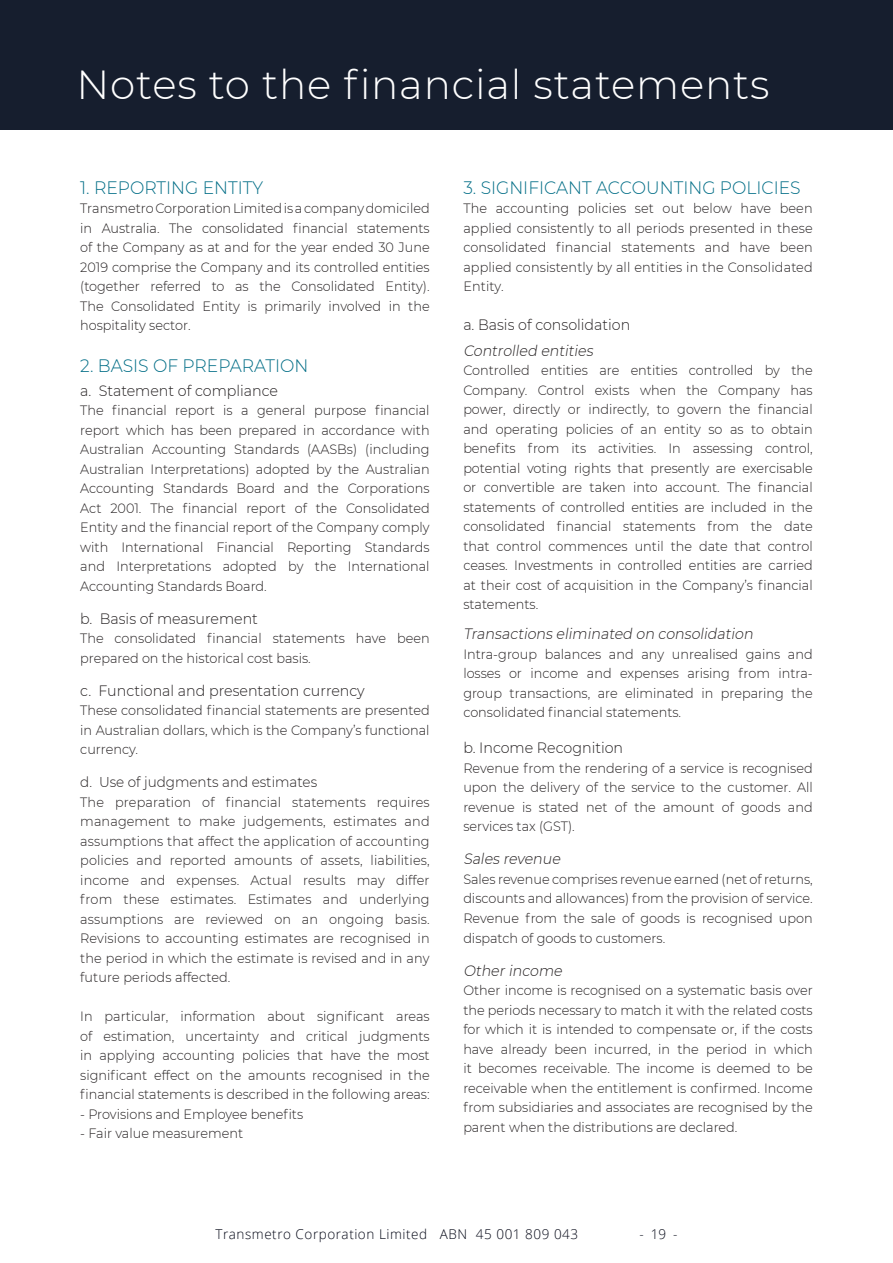
<style>
.page{position:relative;width:893px;height:1263px;background:#fff}
.page>*{position:absolute;margin:0;border:0;box-sizing:border-box;transform-origin:0 0}
.t1{font:300 40.5px "Montserrat";letter-spacing:.02em;color:#fff}
.t2{font:300 18px "Montserrat";color:#016d86;scale:.95 1}
.t3{font:300 15px "Montserrat";color:#231f20;scale:.95 1}
.t4{font:italic 300 15px "Montserrat";color:#231f20;scale:.95 1}
.t5{font:300 14.25px "Montserrat";color:#231f20;scale:.95 1}
.t6{font:300 13.5px/19.5px "Montserrat";color:#231f20;text-align:justify;scale:.95 1}
.t7{font:300 13.5px "Open Sans";letter-spacing:.04em;color:#050817}
</style>
<div class="page">
<div style="left:0;top:0;width:893px;height:130px;background:#161e2e"></div>
<p class="t1" style="left:77px;top:57px;width:694px">Notes to the financial statements</p>
<p class="t2" style="left:80px;top:175px;width:194px">1. REPORTING ENTITY</p>
<p class="t6" style="left:80px;top:198px;width:369px">Transmetro Corporation Limited is a company domiciled in Australia. The consolidated financial statements of the Company as at and for the year ended 30 June 2019 comprise the Company and its controlled entities (together referred to as the Consolidated Entity).<br>The Consolidated Entity is primarily involved in the hospitality sector.</p>
<p class="t2" style="left:80px;top:353px;width:242px">2. BASIS OF PREPARATION</p>
<p class="t3" style="left:80px;top:380px;width:210px">a. Statement of compliance</p>
<p class="t6" style="left:80px;top:400px;width:369px">The financial report is a general purpose financial report which has been prepared in accordance with Australian Accounting Standards (AASBs) (including Australian Interpretations) adopted by the Australian Accounting Standards Board and the Corporations Act 2001. The financial report of the Consolidated Entity and the financial report of the Company comply with International Financial Reporting Standards and Interpretations adopted by the International Accounting Standards Board.</p>
<p class="t3" style="left:80px;top:608px;width:189px">b. Basis of measurement</p>
<p class="t6" style="left:80px;top:628px;width:369px">The consolidated financial statements have been prepared on the historical cost basis.</p>
<p class="t3" style="left:80px;top:680px;width:301px">c. Functional and presentation currency</p>
<p class="t6" style="left:80px;top:700px;width:369px">These consolidated financial statements are presented in Australian dollars, which is the Company’s functional currency.</p>
<p class="t5" style="left:80px;top:772px;width:251px">d. Use of judgments and estimates</p>
<p class="t6" style="left:80px;top:792px;width:369px">The preparation of financial statements requires management to make judgements, estimates and assumptions that affect the application of accounting policies and reported amounts of assets, liabilities, income and expenses. Actual results may differ from these estimates. Estimates and underlying assumptions are reviewed on an ongoing basis.<br>Revisions to accounting estimates are recognised in the period in which the estimate is revised and in any future periods affected.</p>
<p class="t6" style="left:80px;top:1006px;width:369px">In particular, information about significant areas of estimation, uncertainty and critical judgments in applying accounting policies that have the most significant effect on the amounts recognised in the financial statements is described in the following areas:</p>
<p class="t6" style="left:80px;top:1104px;width:236px">- Provisions and Employee benefits</p>
<p class="t6" style="left:80px;top:1123px;width:173px">- Fair value measurement</p>
<p class="t2" style="left:463px;top:175px;width:357px">3. SIGNIFICANT ACCOUNTING POLICIES</p>
<p class="t6" style="left:463px;top:198px;width:369px">The accounting policies set out below have been applied consistently to all periods presented in these consolidated financial statements and have been applied consistently by all entities in the Consolidated Entity.</p>
<p class="t3" style="left:463px;top:315px;width:177px">a. Basis of consolidation</p>
<p class="t4" style="left:463px;top:340px;width:141px">Controlled entities</p>
<p class="t6" style="left:463px;top:360px;width:369px">Controlled entities are entities controlled by the Company. Control exists when the Company has power, directly or indirectly, to govern the financial and operating policies of an entity so as to obtain benefits from its activities. In assessing control, potential voting rights that presently are exercisable or convertible are taken into account. The financial statements of controlled entities are included in the consolidated financial statements from the date that control commences until the date that control ceases. Investments in controlled entities are carried at their cost of acquisition in the Company’s financial statements.</p>
<p class="t4" style="left:463px;top:624px;width:310px">Transactions eliminated on consolidation</p>
<p class="t6" style="left:463px;top:644px;width:369px">Intra-group balances and any unrealised gains and losses or income and expenses arising from intra&shy;group transactions, are eliminated in preparing the consolidated financial statements.</p>
<p class="t3" style="left:463px;top:738px;width:170px">b. Income Recognition</p>
<p class="t6" style="left:463px;top:758px;width:369px">Revenue from the rendering of a service is recognised upon the delivery of the service to the customer. All revenue is stated net of the amount of goods and services tax (GST).</p>
<p class="t4" style="left:463px;top:849px;width:107px">Sales revenue</p>
<p class="t6" style="left:463px;top:869px;width:369px">Sales revenue comprises revenue earned (net of returns, discounts and allowances) from the provision of service.<br>Revenue from the sale of goods is recognised upon dispatch of goods to customers.</p>
<p class="t4" style="left:463px;top:960px;width:109px">Otherincome</p>
<p class="t6" style="left:463px;top:980px;width:369px">Other income is recognised on a systematic basis over the periods necessary to match it with the related costs for which it is intended to compensate or, if the costs have already been incurred, in the period in which it becomes receivable. The income is deemed to be receivable when the entitlement is confirmed. Income from subsidiaries and associates are recognised by the parent when the distributions are declared.</p>
<p class="t7" style="left:215px;top:1224px;width:364px">Transmetro Corporation Limited ABN 45 001 809 043</p>
<p class="t7" style="left:639px;top:1224px;width:40px">- 19 -</p>
</div>
